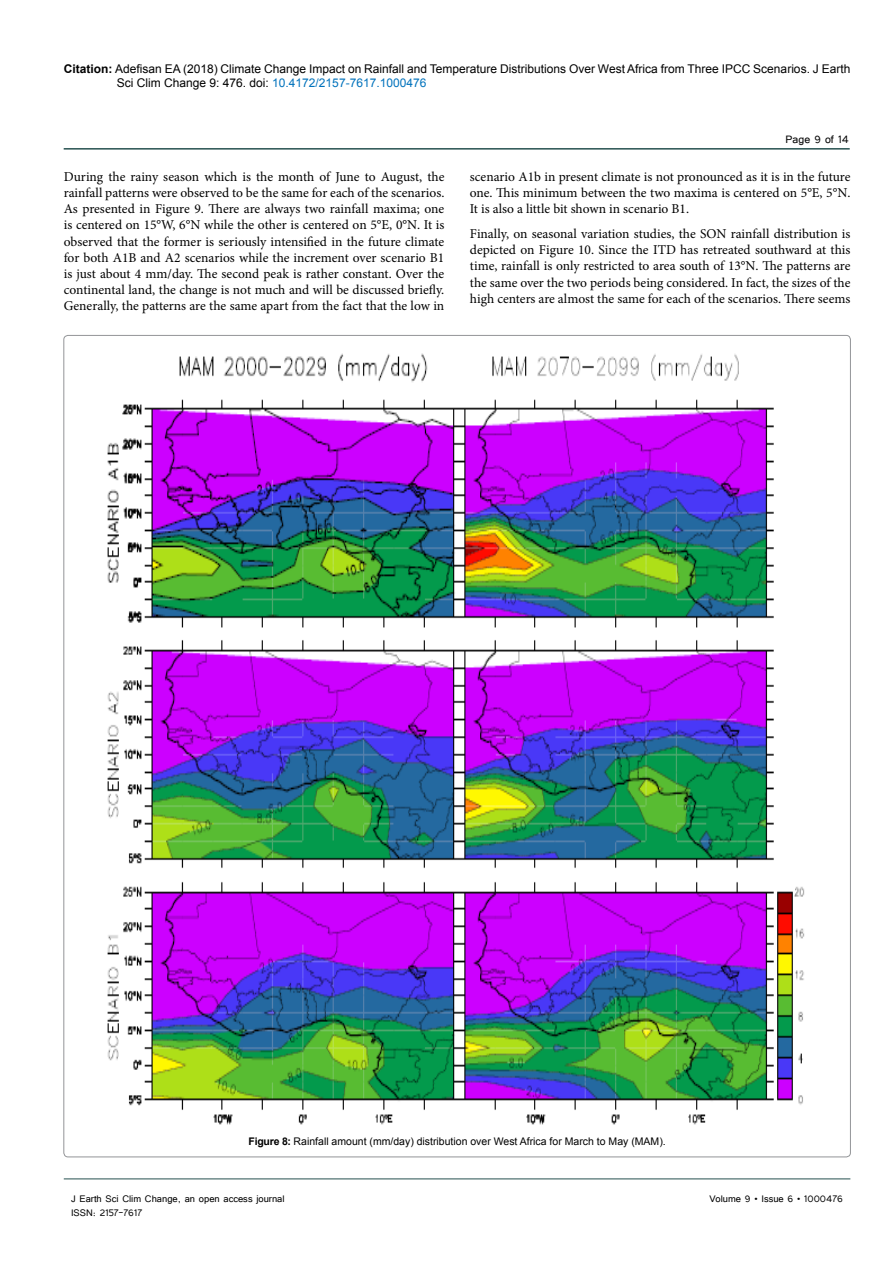
<style>
.page{position:relative;width:893px;height:1263px;background:#fff}
.page>*{position:absolute;margin:0;border:0;box-sizing:border-box;transform-origin:0 0}
.t1{font:13.5px/16.2px "Minion Pro";color:#000;text-align:justify}
.t2{font:13.5px "Tunga";color:#000}
.t3{font:12px/14.4px "Arial";color:#000}
.t4{font:12px "Tunga";color:#000}
.t5{font:10.5px "Arial";color:#000}
.s1{font-weight:700}
.s2{color:#0072bc}
</style>
<div class="page">
<hr style="left:64px;top:148px;width:786px;height:2px;background:#265150">
<hr style="left:64px;top:1179px;width:786px;height:1px;background:#265150">
<img style="left:107px;top:353px;width:698px;height:772px">
<p class="t3" style="left:117px;top:61px;width:735px;text-indent:-53px"><span class="s1">Citation:</span> Adefisan EA (2018) Climate Change Impact on Rainfall and Temperature Distributions Over West Africa from Three IPCC Scenarios. J Earth<br>Sci Clim Change 9: 476. doi: <span class="s2">10.4172/2157-7617.1000476</span></p>
<p class="t2" style="left:786px;top:131px;width:65px">Page 9 of 14</p>
<p class="t1" style="left:64px;top:168px;width:382px">During the rainy season which is the month of June to August, the rainfall patterns were observed to be the same for each of the scenarios.<br>As presented in Figure 9. There are always two rainfall maxima; one is centered on 15°W, 6°N while the other is centered on 5°E, 0°N. It is observed that the former is seriously intensified in the future climate for both A1B and A2 scenarios while the increment over scenario B1 is just about 4 mm/day. The second peak is rather constant. Over the continental land, the change is not much and will be discussed briefly.<br>Generally, the patterns are the same apart from the fact that the low in</p>
<p class="t1" style="left:470px;top:168px;width:382px">scenario A1b in present climate is not pronounced as it is in the future one. This minimum between the two maxima is centered on 5°E, 5°N.<br>It is also a little bit shown in scenario B1.</p>
<p class="t1" style="left:470px;top:226px;width:382px">Finally, on seasonal variation studies, the SON rainfall distribution is depicted on Figure 10. Since the ITD has retreated southward at this time, rainfall is only restricted to area south of 13°N. The patterns are the same over the two periods being considered. In fact, the sizes of the high centers are almost the same for each of the scenarios. There seems</p>
<p class="t5" style="left:248px;top:1134px;width:419px"><span class="s1">Figure 8:</span> Rainfall amount (mm/day) distribution over West Africa for March to May (MAM).</p>
<p class="t4" style="left:71px;top:1190px;width:215px">J Earth Sci Clim Change, an open access journal</p>
<p class="t4" style="left:709px;top:1190px;width:135px">Volume 9 • Issue 6 • 1000476</p>
<p class="t4" style="left:71px;top:1205px;width:73px">ISSN: 2157-7617</p>
</div>
